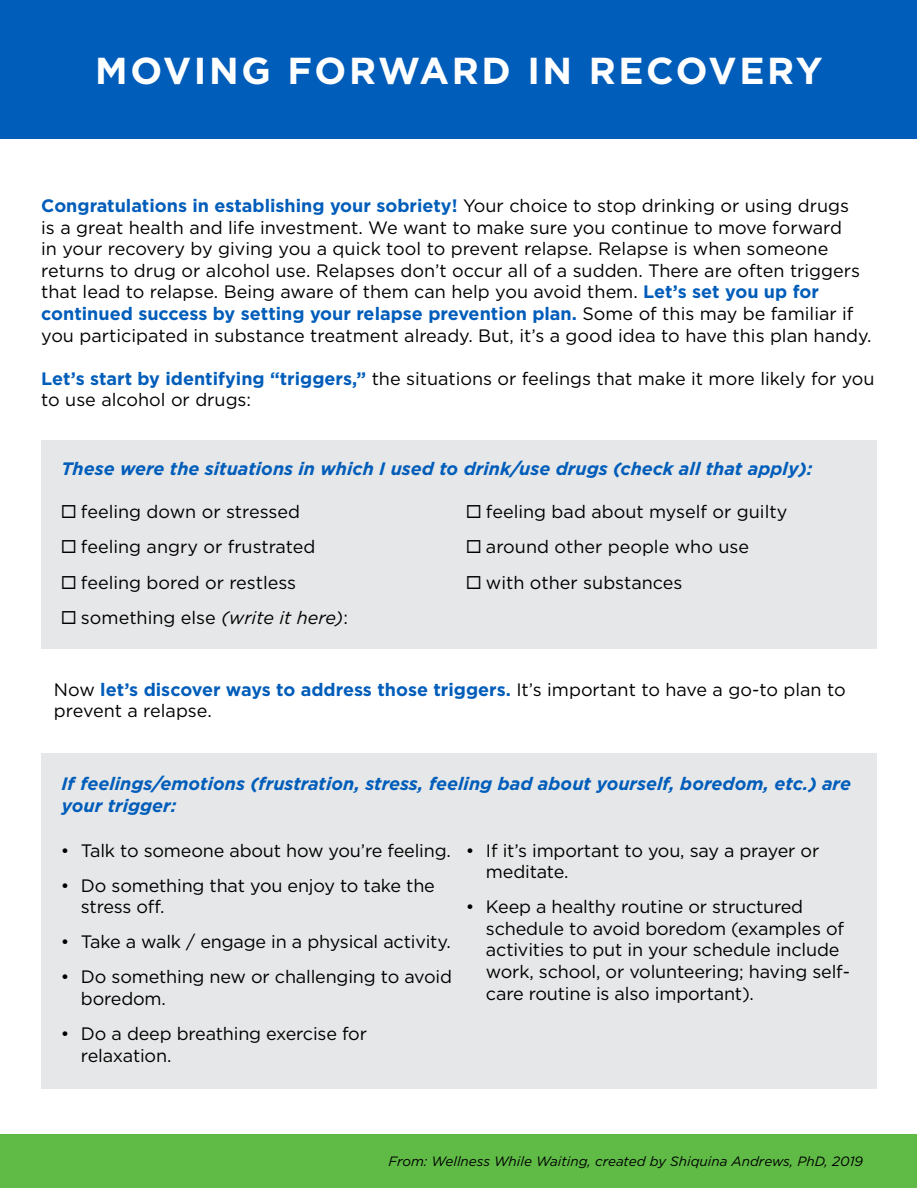
<style>
.page{position:relative;width:918px;height:1188px;background:#fff}
.page>*{position:absolute;margin:0;border:0;box-sizing:border-box;transform-origin:0 0}
.t1{font:700 37.5px "Gotham";letter-spacing:.07em;color:#fff}
.t2{font:18px/21.6px "Gotham";letter-spacing:-.01em;color:#000}
.t3{font:italic 700 18px/21.6px "Gotham";color:#005dba}
.t4{font:italic 13.5px "Gotham";color:#000}
.s1{font-weight:700;color:#005dba}
.s2{font-style:italic}
</style>
<div class="page">
<div style="left:41px;top:441px;width:836px;height:208px;background:#e6e7e8"></div>
<div style="left:41px;top:753px;width:836px;height:336px;background:#e6e7e8"></div>
<div style="left:1px;top:1134px;width:916px;height:54px;background:#5fbb46"></div>
<div style="left:1px;top:0;width:916px;height:138px;background:#005dba"></div>
<h2 class="t1" style="left:95px;top:46px;width:729px">MOVING FORWARD IN RECOVERY</h2>
<p class="t2" style="left:41px;top:195px;width:832px"><span class="s1">Congratulations in establishing your sobriety!</span> Your choice to stop drinking or using drugs<br>is a great health and life investment. We want to make sure you continue to move forward<br>in your recovery by giving you a quick tool to prevent relapse. Relapse is when someone returns to drug or alcohol use. Relapses don’t occur all of a sudden. There are often triggers that lead to relapse. Being aware of them can help you avoid them. <span class="s1">Let’s set you up for continued success by setting your relapse prevention plan.</span> Some of this may be familiar if you participated in substance treatment already. But, it’s a good idea to have this plan handy.</p>
<p class="t2" style="left:41px;top:367px;width:835px"><span class="s1">Let’s start by identifying “triggers,”</span> the situations or feelings that make it more likely for you to use alcohol or drugs:</p>
<h3 class="t3" style="left:62px;top:458px;width:752px">These were the situations in which I used to drink/use drugs (check all that apply):</h3>
<p class="t2" style="left:81px;top:501px;width:221px">feeling down or stressed</p>
<p class="t2" style="left:81px;top:536px;width:236px">feeling angry or frustrated</p>
<p class="t2" style="left:81px;top:571px;width:217px">feeling bored or restless</p>
<p class="t2" style="left:81px;top:606px;width:269px">something else <span class="s2">(write it here)</span>:</p>
<p class="t2" style="left:486px;top:501px;width:303px">feeling bad about myself or guilty</p>
<p class="t2" style="left:486px;top:536px;width:265px">around other people who use</p>
<p class="t2" style="left:486px;top:571px;width:198px">with other substances</p>
<p class="t2" style="left:54px;top:678px;width:793px">Now <span class="s1">let’s discover ways to address those triggers.</span> It’s important to have a go-to plan to prevent a relapse.</p>
<h3 class="t3" style="left:62px;top:773px;width:791px">If feelings/emotions (frustration, stress, feeling bad about yourself, boredom, etc.) are your trigger:</h3>
<p class="t2" style="left:61px;top:839px;width:392px">• Talk to someone about how you’re feeling.</p>
<p class="t2" style="left:81px;top:874px;width:355px;text-indent:-20px">• Do something that you enjoy to take the stress off.</p>
<p class="t2" style="left:61px;top:931px;width:392px">• Take a walk / engage in a physical activity.</p>
<p class="t2" style="left:81px;top:966px;width:373px;text-indent:-20px">• Do something new or challenging to avoid boredom.</p>
<p class="t2" style="left:81px;top:1023px;width:288px;text-indent:-20px">• Do a deep breathing exercise for relaxation.</p>
<p class="t2" style="left:486px;top:839px;width:335px;text-indent:-20px">• If it’s important to you, say a prayer or meditate.</p>
<p class="t2" style="left:486px;top:896px;width:366px;text-indent:-20px">• Keep a healthy routine or structured schedule to avoid boredom (examples of activities to put in your schedule include work, school, or volunteering; having self&shy;care routine is also important).</p>
<p class="t4" style="left:388px;top:1153px;width:476px">From: Wellness While Waiting, created by Shiquina Andrews, PhD, 2019</p>
</div>
